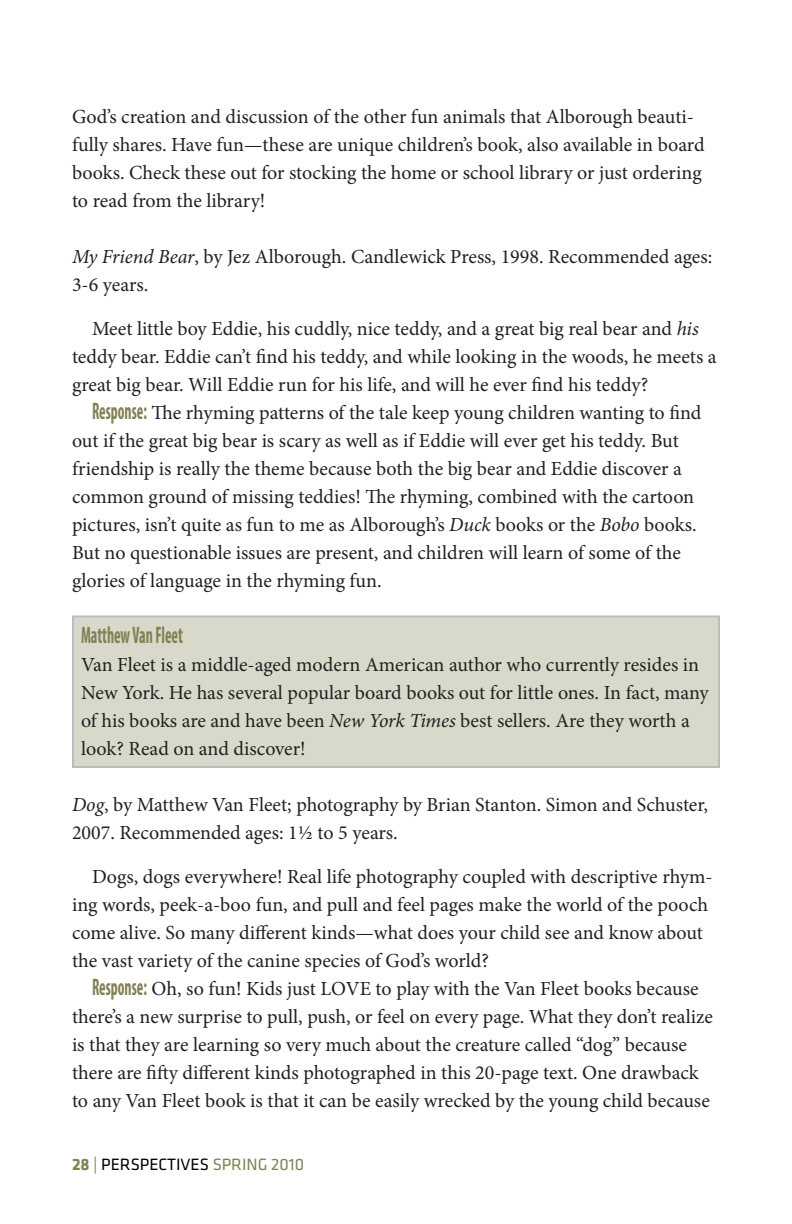
<style>
.page{position:relative;width:792px;height:1224px;background:#fff}
.page>*{position:absolute;margin:0;border:0;box-sizing:border-box;transform-origin:0 0}
.t1{font:700 condensed 24px "Myriad";color:#818053;scale:.65 1}
.t2{font:20px/28px "Minion Pro";color:#231f20}
.t3{font:17px "Klavika";color:#000}
.s1{font-style:italic}
.s2{font-family:"Myriad";font-weight:700;font-stretch:condensed;font-size:24px;color:#818053}
.s3{font-weight:700;color:#818053}
.s4{color:#818053}
</style>
<div class="page">
<div style="left:73px;top:616px;width:646px;height:151px;background:#d9d9cb"></div>
<p class="t2" style="left:72px;top:102px;width:634px">God’s creation and discussion of the other fun animals that Alborough beauti&shy;fully shares. Have fun—these are unique children’s book, also available in board books. Check these out for stocking the home or school library or just ordering to read from the library!</p>
<p class="t2" style="left:72px;top:242px;width:642px"><span class="s1">My Friend Bear</span>, by Jez Alborough. Candlewick Press, 1998. Recommended ages:<br>3-6 years.</p>
<p class="t2" style="left:72px;top:314px;width:646px;text-indent:20px">Meet little boy Eddie, his cuddly, nice teddy, and a great big real bear and <span class="s1">his </span>teddy bear. Eddie can’t find his teddy, and while looking in the woods, he meets a great big bear. Will Eddie run for his life, and will he ever find his teddy?</p>
<p class="t2" style="left:72px;top:398px;width:631px;text-indent:20px"><span class="s2">Response:</span> The rhyming patterns of the tale keep young children wanting to find out if the great big bear is scary as well as if Eddie will ever get his teddy. But friendship is really the theme because both the big bear and Eddie discover a common ground of missing teddies! The rhyming, combined with the cartoon pictures, isn’t quite as fun to me as Alborough’s <span class="s1">Duck</span> books or the <span class="s1">Bobo</span> books.<br>But no questionable issues are present, and children will learn of some of the glories of language in the rhyming fun.</p>
<p class="t1" style="left:81px;top:622px;width:158px">Matthew Van Fleet</p>
<p class="t2" style="left:81px;top:650px;width:629px">Van Fleet is a middle-aged modern American author who currently resides in New York. He has several popular board books out for little ones. In fact, many of his books are and have been <span class="s1">New York Times</span> best sellers. Are they worth a look? Read on and discover!</p>
<p class="t2" style="left:72px;top:790px;width:638px"><span class="s1">Dog</span>, by Matthew Van Fleet; photography by Brian Stanton. Simon and Schuster,<br>2007. Recommended ages: 1½ to 5 years.</p>
<p class="t2" style="left:72px;top:862px;width:642px;text-indent:20px">Dogs, dogs everywhere! Real life photography coupled with descriptive rhym&shy;ing words, peek-a-boo fun, and pull and feel pages make the world of the pooch come alive. So many different kinds—what does your child see and know about the vast variety of the canine species of God’s world?</p>
<p class="t2" style="left:72px;top:974px;width:643px;text-indent:20px"><span class="s2">Response:</span> Oh, so fun! Kids just LOVE to play with the Van Fleet books because there’s a new surprise to pull, push, or feel on every page. What they don’t realize is that they are learning so very much about the creature called “dog” because there are fifty different kinds photographed in this 20-page text. One drawback to any Van Fleet book is that it can be easily wrecked by the young child because</p>
<p class="t3" style="left:72px;top:1154px;width:234px"><span class="s3">28</span> <span class="s4">|</span> PERSPECTIVES <span class="s4">SPRING 2010</span></p>
</div>
